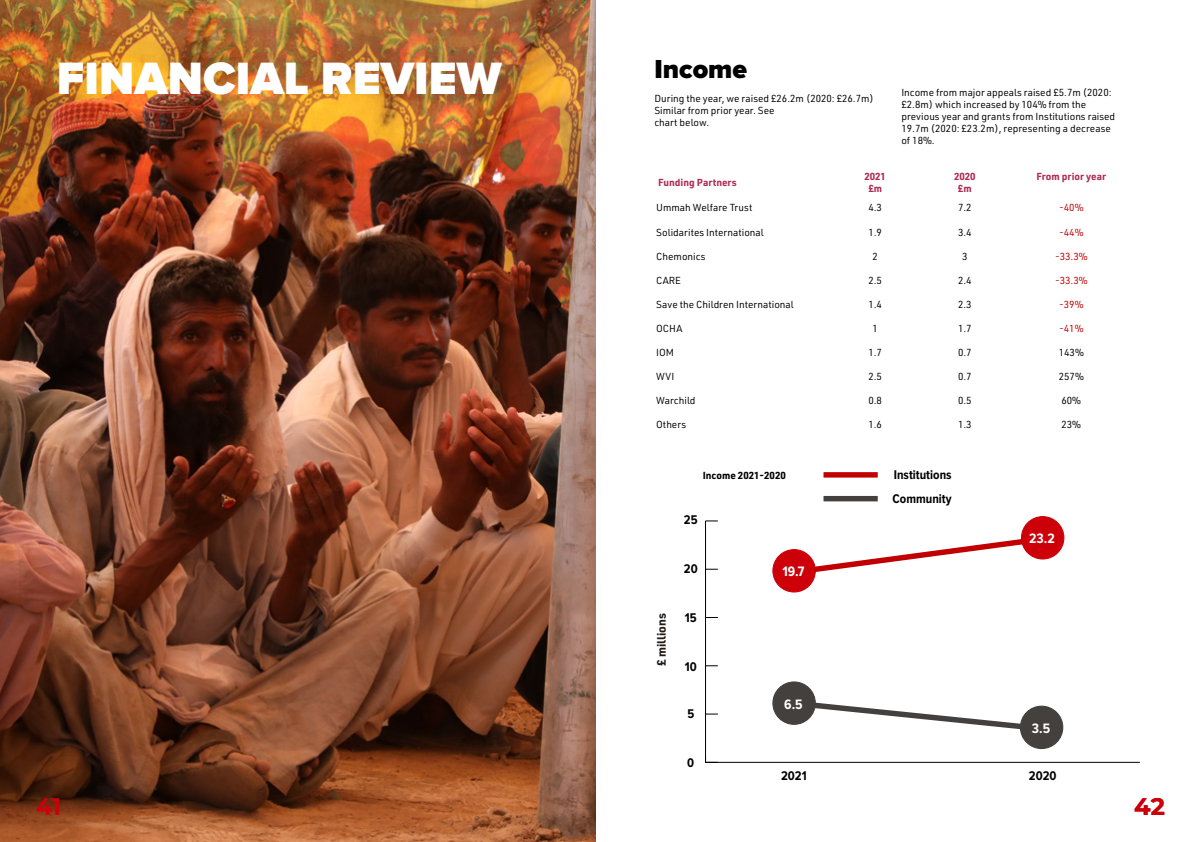
<style>
.page{position:relative;width:1191px;height:842px;background:#fff}
.page>*{position:absolute;margin:0;border:0;box-sizing:border-box;transform-origin:0 0}
.t1{font:900 47px "Proxima Nova";color:#fff}
.t2{font:900 27px "Proxima Nova";color:#000}
.t3{font:700 24px "Montserrat";color:#cd000a}
.t4{font:700 14.2px "Proxima Nova Cond";color:#fff}
.t5{font:700 13.1px/23.8px "Proxima Nova Cond";color:#000}
.t6{font:700 12px "URWDIN";color:#211c18}
.t7{font:10px/12px "URWDIN";color:#000}
.t8{font:700 10px/12px "URWDIN";color:#af2e55;text-align:center}
.t9{font:10px "URWDIN";color:#c10001}
.t10{font:700 10px "URWDIN";color:#000}
</style>
<div class="page">
<img style="left:0;top:0;width:595px;height:842px">
<hr style="left:705px;top:762px;width:434px;height:1px;background:#000">
<hr style="left:705px;top:521px;width:1px;height:241px;background:#000">
<svg style="left:705px;top:756px;width:13px;height:7px"></svg>
<svg style="left:706px;top:713px;width:12px;height:1px"></svg>
<svg style="left:706px;top:665px;width:12px;height:1px"></svg>
<svg style="left:706px;top:617px;width:12px;height:1px"></svg>
<svg style="left:706px;top:569px;width:12px;height:1px"></svg>
<svg style="left:705px;top:520px;width:13px;height:1px"></svg>
<svg style="left:799px;top:702px;width:248px;height:27px"></svg>
<svg style="left:784px;top:532px;width:267px;height:47px"></svg>
<div style="left:773px;top:550px;width:42px;height:42px;background:#cd000a;border-radius:50%"></div>
<div style="left:772px;top:549px;width:44px;height:43px;border:1px solid #cd000a;border-radius:50%"></div>
<div style="left:1021px;top:517px;width:42px;height:42px;background:#cd000a;border-radius:50%"></div>
<div style="left:1021px;top:516px;width:43px;height:43px;border:1px solid #cd000a;border-radius:50%"></div>
<div style="left:773px;top:682px;width:42px;height:42px;background:#44403d;border-radius:50%"></div>
<div style="left:772px;top:681px;width:44px;height:44px;border:1px solid #44403d;border-radius:50%"></div>
<div style="left:1020px;top:706px;width:42px;height:42px;background:#44403d;border-radius:50%"></div>
<div style="left:1019px;top:706px;width:44px;height:43px;border:1px solid #44403d;border-radius:50%"></div>
<div style="left:823px;top:472px;width:54px;height:6px;background:#c10001"></div>
<div style="left:823px;top:496px;width:54px;height:5px;background:#44403d"></div>
<h1 class="t1" style="left:57px;top:51px;width:446px">FINANCIAL REVIEW</h1>
<h2 class="t2" style="left:654px;top:53px;width:94px">Income</h2>
<p class="t7" style="left:654px;top:92px;width:221px">During the year, we raised £26.2m (2020: £26.7m)<br>Similar from prior year. See<br>chart below.</p>
<p class="t7" style="left:901px;top:87px;width:215px">Income from major appeals raised £5.7m (2020: £2.8m) which increased by 104% from the previous year and grants from Institutions raised 19.7m (2020: £23.2m), representing a decrease of 18%.</p>
<p class="t8" style="left:658px;top:176px;width:80px">Funding Partners</p>
<p class="t8" style="left:864px;top:170px;width:23px">2021 £m</p>
<p class="t8" style="left:954px;top:170px;width:23px">2020 £m</p>
<p class="t8" style="left:1036px;top:170px;width:71px">From prior year</p>
<p class="t7" style="left:656px;top:202px;width:98px">Ummah Welfare Trust</p>
<p class="t7" style="left:868px;top:202px;width:15px">4.3</p>
<p class="t7" style="left:958px;top:202px;width:15px">7.2</p>
<p class="t9" style="left:1059px;top:201px;width:26px">-40%</p>
<p class="t7" style="left:656px;top:226px;width:109px">Solidarites International</p>
<p class="t7" style="left:868px;top:226px;width:15px">1.9</p>
<p class="t7" style="left:958px;top:226px;width:15px">3.4</p>
<p class="t9" style="left:1059px;top:225px;width:26px">-44%</p>
<p class="t7" style="left:656px;top:250px;width:51px">Chemonics</p>
<p class="t7" style="left:872px;top:250px;width:7px">2</p>
<p class="t7" style="left:962px;top:250px;width:7px">3</p>
<p class="t9" style="left:1055px;top:249px;width:34px">-33.3%</p>
<p class="t7" style="left:656px;top:274px;width:26px">CARE</p>
<p class="t7" style="left:868px;top:274px;width:15px">2.5</p>
<p class="t7" style="left:958px;top:274px;width:15px">2.4</p>
<p class="t9" style="left:1055px;top:274px;width:34px">-33.3%</p>
<p class="t7" style="left:656px;top:298px;width:139px">Save the Children International</p>
<p class="t7" style="left:868px;top:298px;width:15px">1.4</p>
<p class="t7" style="left:958px;top:298px;width:15px">2.3</p>
<p class="t9" style="left:1059px;top:298px;width:26px">-39%</p>
<p class="t7" style="left:656px;top:322px;width:28px">OCHA</p>
<p class="t7" style="left:872px;top:322px;width:7px">1</p>
<p class="t7" style="left:958px;top:322px;width:15px">1.7</p>
<p class="t9" style="left:1059px;top:322px;width:26px">-41%</p>
<p class="t7" style="left:656px;top:346px;width:19px">IOM</p>
<p class="t7" style="left:868px;top:346px;width:15px">1.7</p>
<p class="t7" style="left:958px;top:346px;width:15px">0.7</p>
<p class="t7" style="left:1058px;top:346px;width:27px">143%</p>
<p class="t7" style="left:656px;top:370px;width:20px">WVI</p>
<p class="t7" style="left:868px;top:370px;width:15px">2.5</p>
<p class="t7" style="left:958px;top:370px;width:15px">0.7</p>
<p class="t7" style="left:1058px;top:370px;width:27px">257%</p>
<p class="t7" style="left:656px;top:394px;width:41px">Warchild</p>
<p class="t7" style="left:868px;top:394px;width:15px">0.8</p>
<p class="t7" style="left:958px;top:394px;width:15px">0.5</p>
<p class="t7" style="left:1061px;top:394px;width:21px">60%</p>
<p class="t7" style="left:656px;top:418px;width:31px">Others</p>
<p class="t7" style="left:868px;top:418px;width:15px">1.6</p>
<p class="t7" style="left:958px;top:418px;width:15px">1.3</p>
<p class="t7" style="left:1061px;top:418px;width:21px">23%</p>
<p class="t6" style="left:653px;top:666px;width:54px;rotate:-90deg">£ millions</p>
<p class="t10" style="left:702px;top:469px;width:85px">Income 2021-2020</p>
<h3 class="t5" style="left:684px;top:508px;width:15px">25</h3>
<h3 class="t5" style="left:684px;top:557px;width:15px">20</h3>
<h3 class="t5" style="left:685px;top:606px;width:13px">15</h3>
<h3 class="t5" style="left:685px;top:655px;width:13px">10</h3>
<h3 class="t5" style="left:687px;top:702px;width:8px">5</h3>
<h3 class="t5" style="left:687px;top:751px;width:9px">0</h3>
<h3 class="t4" style="left:782px;top:564px;width:23px">19.7</h3>
<h3 class="t4" style="left:784px;top:696px;width:20px">6.5</h3>
<h3 class="t5" style="left:892px;top:463px;width:61px">Institutions<br>Community</h3>
<h3 class="t4" style="left:1029px;top:531px;width:27px">23.2</h3>
<h3 class="t4" style="left:1031px;top:720px;width:20px">3.5</h3>
<h3 class="t5" style="left:781px;top:764px;width:27px">2021</h3>
<h3 class="t5" style="left:1029px;top:764px;width:29px">2020</h3>
<h3 class="t3" style="left:36px;top:789px;width:27px">41</h3>
<h3 class="t3" style="left:1134px;top:789px;width:32px">42</h3>
</div>
